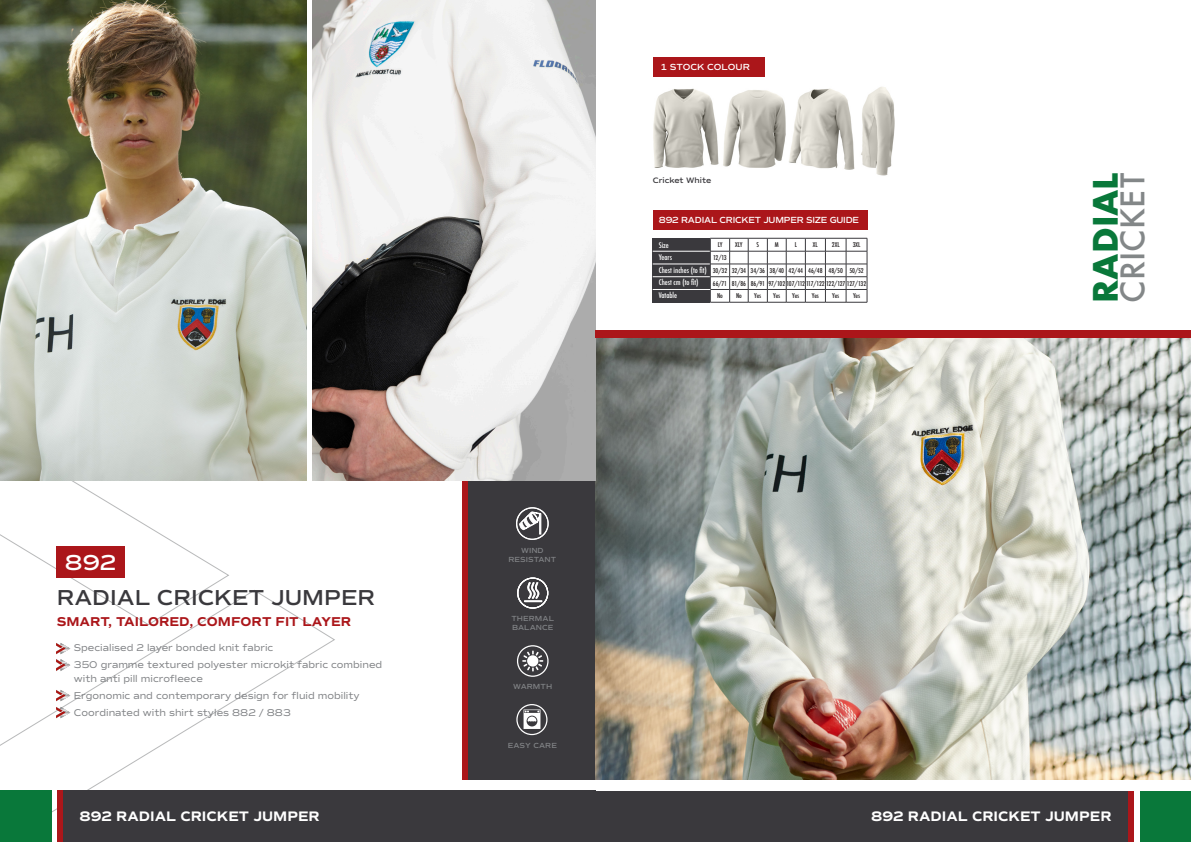
<style>
.page{position:relative;width:1191px;height:842px;background:#fff}
.page>*{position:absolute;margin:0;border:0;box-sizing:border-box;transform-origin:0 0}
.t1{font:700 32.8px "Futura";color:#09783a}
.t2{font:500 31.7px "Futura";letter-spacing:.01em;color:#838788}
.t3{font:600 22px "Commuters Sans";color:#3a393d}
.t4{font:600 22px "Commuters Sans";color:#fff}
.t5{font:700 14px "Commuters Sans";color:#fff}
.t6{font:700 13px "Commuters Sans";color:#ab161a}
.t7{font:10px/14px "Commuters Sans";color:#808285}
.t8{font:600 9px "Commuters Sans";letter-spacing:-.02em;color:#fff}
.t9{font:600 9px "Commuters Sans";color:#fff}
.t10{font:600 8px "Commuters Sans";color:#3a393d}
.t11{font:500 condensed 7.5px "Futura";color:#fff;scale:1.06 1}
.t12{font:600 7.5px/9px "Commuters Sans";letter-spacing:.01em;color:#808285;text-align:center}
.t13{font:500 condensed 6.5px "Futura";color:#231f20;scale:1.06 1}
.t14{font:500 condensed 6.5px "Futura";letter-spacing:-.05em;color:#231f20;scale:1.06 1}
</style>
<div class="page">
<div style="left:1140px;top:791px;width:51px;height:51px;background:#09783a"></div>
<div style="left:595px;top:791px;width:539px;height:51px;background:#3a393d"></div>
<div style="left:1128px;top:791px;width:6px;height:51px;background:#ab161a"></div>
<svg style="left:0;top:429px;width:335px;height:413px"></svg>
<img style="left:861px;top:87px;width:34px;height:89px">
<img style="left:789px;top:88px;width:66px;height:82px">
<img style="left:653px;top:88px;width:66px;height:80px">
<img style="left:723px;top:90px;width:63px;height:78px">
<div style="left:462px;top:400px;width:128px;height:379px;background:#ab161a"></div>
<img style="left:57px;top:640px;width:17px;height:33px">
<img style="left:57px;top:687px;width:17px;height:33px">
<div style="left:57px;top:547px;width:68px;height:31px;background:#ab161a"></div>
<div style="left:468px;top:400px;width:127px;height:379px;background:#3a393d"></div>
<img style="left:0;top:0;width:306px;height:480px">
<img style="left:595px;top:337px;width:596px;height:442px">
<div style="left:652px;top:57px;width:112px;height:20px;background:#ab161a"></div>
<div style="left:652px;top:210px;width:215px;height:20px;background:#ab161a"></div>
<div style="left:57px;top:791px;width:538px;height:51px;background:#3a393d"></div>
<div style="left:57px;top:791px;width:5px;height:51px;background:#ab161a"></div>
<img style="left:313px;top:0;width:282px;height:480px">
<div style="left:595px;top:330px;width:596px;height:7px;background:#ab161a"></div>
<div style="left:516px;top:704px;width:31px;height:31px;border:1px solid #fff;border-radius:50%"></div>
<svg style="left:523px;top:709px;width:17px;height:20px"></svg>
<svg style="left:516px;top:507px;width:33px;height:33px"></svg>
<svg style="left:517px;top:577px;width:32px;height:32px"></svg>
<svg style="left:517px;top:645px;width:32px;height:32px"></svg>
<div style="left:652px;top:238px;width:58px;height:64px;background:#3a393d"></div>
<hr style="left:652px;top:251px;width:58px;height:1px;background:#fff">
<hr style="left:652px;top:264px;width:58px;height:1px;background:#fff">
<hr style="left:652px;top:277px;width:58px;height:1px;background:#fff">
<svg style="left:710px;top:238px;width:158px;height:65px"></svg>
<hr style="left:652px;top:289px;width:58px;height:1px;background:#fff">
<div style="left:0;top:791px;width:51px;height:51px;background:#09783a"></div>
<p class="t4" style="left:65px;top:549px;width:53px">892</p>
<p class="t3" style="left:57px;top:584px;width:320px">RADIAL CRICKET JUMPER</p>
<p class="t6" style="left:57px;top:613px;width:296px">SMART, TAILORED, COMFORT FIT LAYER</p>
<p class="t7" style="left:74px;top:641px;width:201px">Specialised 2 layer bonded knit fabric</p>
<p class="t7" style="left:74px;top:658px;width:310px">350 gramme textured polyester microkit fabric combined with anti pill microfleece</p>
<p class="t7" style="left:74px;top:689px;width:287px">Ergonomic and contemporary design for fluid mobility</p>
<p class="t7" style="left:74px;top:706px;width:218px">Coordinated with shirt styles 882 / 883</p>
<p class="t5" style="left:79px;top:808px;width:242px">892 RADIAL CRICKET JUMPER</p>
<p class="t9" style="left:661px;top:61px;width:90px">1 STOCK COLOUR</p>
<p class="t10" style="left:652px;top:175px;width:60px">Cricket White</p>
<p class="t8" style="left:659px;top:214px;width:202px">892 RADIAL CRICKET JUMPER SIZE GUIDE</p>
<p class="t13" style="left:717px;top:240px;width:6px">LY</p>
<p class="t13" style="left:735px;top:240px;width:8px">XLY</p>
<p class="t13" style="left:756px;top:240px;width:4px">S</p>
<p class="t13" style="left:775px;top:240px;width:5px">M</p>
<p class="t13" style="left:794px;top:240px;width:4px">L</p>
<p class="t13" style="left:813px;top:240px;width:6px">XL</p>
<p class="t13" style="left:832px;top:240px;width:9px">2XL</p>
<p class="t13" style="left:852px;top:240px;width:9px">3XL</p>
<p class="t13" style="left:713px;top:253px;width:14px">12/13</p>
<p class="t13" style="left:713px;top:266px;width:15px">30/32</p>
<p class="t13" style="left:731px;top:266px;width:15px">32/34</p>
<p class="t13" style="left:750px;top:266px;width:15px">34/36</p>
<p class="t13" style="left:769px;top:266px;width:15px">38/40</p>
<p class="t13" style="left:788px;top:266px;width:15px">42/44</p>
<p class="t13" style="left:808px;top:266px;width:15px">46/48</p>
<p class="t13" style="left:828px;top:266px;width:15px">48/50</p>
<p class="t13" style="left:849px;top:266px;width:15px">50/52</p>
<p class="t13" style="left:713px;top:279px;width:15px">66/71</p>
<p class="t13" style="left:732px;top:279px;width:15px">81/86</p>
<p class="t13" style="left:750px;top:279px;width:15px">86/91</p>
<p class="t14" style="left:768px;top:279px;width:94px">97/102 107/112 117/122 122/127 127/132</p>
<p class="t13" style="left:717px;top:292px;width:7px">No</p>
<p class="t13" style="left:736px;top:292px;width:7px">No</p>
<p class="t13" style="left:754px;top:292px;width:8px">Yes</p>
<p class="t13" style="left:773px;top:292px;width:8px">Yes</p>
<p class="t13" style="left:792px;top:292px;width:8px">Yes</p>
<p class="t13" style="left:812px;top:292px;width:8px">Yes</p>
<p class="t13" style="left:832px;top:292px;width:8px">Yes</p>
<p class="t13" style="left:853px;top:292px;width:8px">Yes</p>
<p class="t11" style="left:658px;top:241px;width:11px">Size</p>
<p class="t11" style="left:658px;top:253px;width:14px">Years</p>
<p class="t11" style="left:658px;top:265px;width:47px">Chest inches (to fit)</p>
<p class="t11" style="left:658px;top:278px;width:39px">Chest cm (to fit)</p>
<p class="t11" style="left:658px;top:291px;width:19px">Vatable</p>
<p class="t1" style="left:1081px;top:303px;width:132px;rotate:-90deg">RADIAL</p>
<p class="t2" style="left:1111px;top:303px;width:131px;rotate:-90deg">CRICKET</p>
<p class="t12" style="left:508px;top:546px;width:49px">WIND<br>RESISTANT</p>
<p class="t12" style="left:511px;top:614px;width:44px">THERMAL</p>
<p class="t12" style="left:512px;top:623px;width:43px">BALANCE</p>
<p class="t12" style="left:513px;top:682px;width:40px">WARMTH</p>
<p class="t12" style="left:508px;top:741px;width:51px">EASY CARE</p>
<p class="t5" style="left:871px;top:808px;width:242px">892 RADIAL CRICKET JUMPER</p>
</div>
